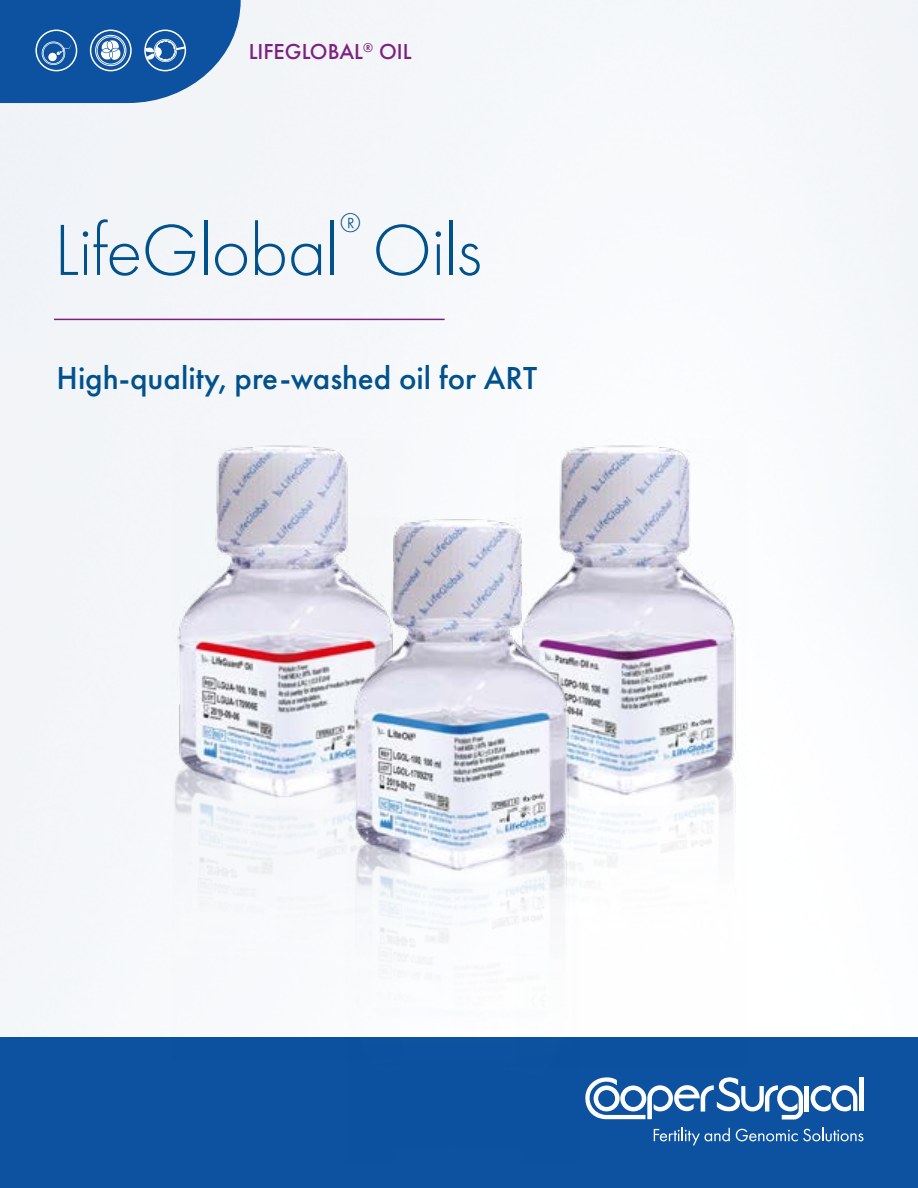
<style>
.page{position:relative;width:918px;height:1188px;background:#fff}
.page>*{position:absolute;margin:0;border:0;box-sizing:border-box;transform-origin:0 0}
.t1{font:300 75px "Futura PT";letter-spacing:-.01em;color:#00518c}
.t2{font:500 33px "Futura PT";color:#00518c}
.t3{font:300 28.05px "Futura PT";color:#00518c}
.t4{font:500 22.5px "Futura PT";color:#7d2082}
</style>
<div class="page">
<div style="left:0;top:1037px;width:918px;height:151px;background:#0d52a0"></div>
<hr style="left:805px;top:1086px;width:4px;height:25px;background:#fff">
<svg style="left:811px;top:1085px;width:46px;height:26px"></svg>
<hr style="left:860px;top:1077px;width:4px;height:34px;background:#fff">
<svg style="left:585px;top:1077px;width:218px;height:43px"></svg>
<svg style="left:654px;top:1128px;width:76px;height:17px"></svg>
<svg style="left:736px;top:1128px;width:127px;height:13px"></svg>
<svg style="left:0;top:0;width:241px;height:103px;background:#326cae"></svg>
<hr style="left:54px;top:319px;width:391px;height:1px;background:#7d2082">
<img style="left:515px;top:439px;width:232px;height:471px">
<img style="left:171px;top:439px;width:230px;height:598px">
<img style="left:346px;top:517px;width:232px;height:520px">
<p class="t4" style="left:249px;top:38px;width:164px">LIFEGLOBAL<sup>®</sup> OIL</p>
<p class="t3" style="left:340px;top:207px;width:22px">®</p>
<h1 class="t1" style="left:54px;top:207px;width:429px">LifeGlobal Oils</h1>
<p class="t2" style="left:57px;top:358px;width:482px">High-quality, pre-washed oil for ART</p>
</div>
